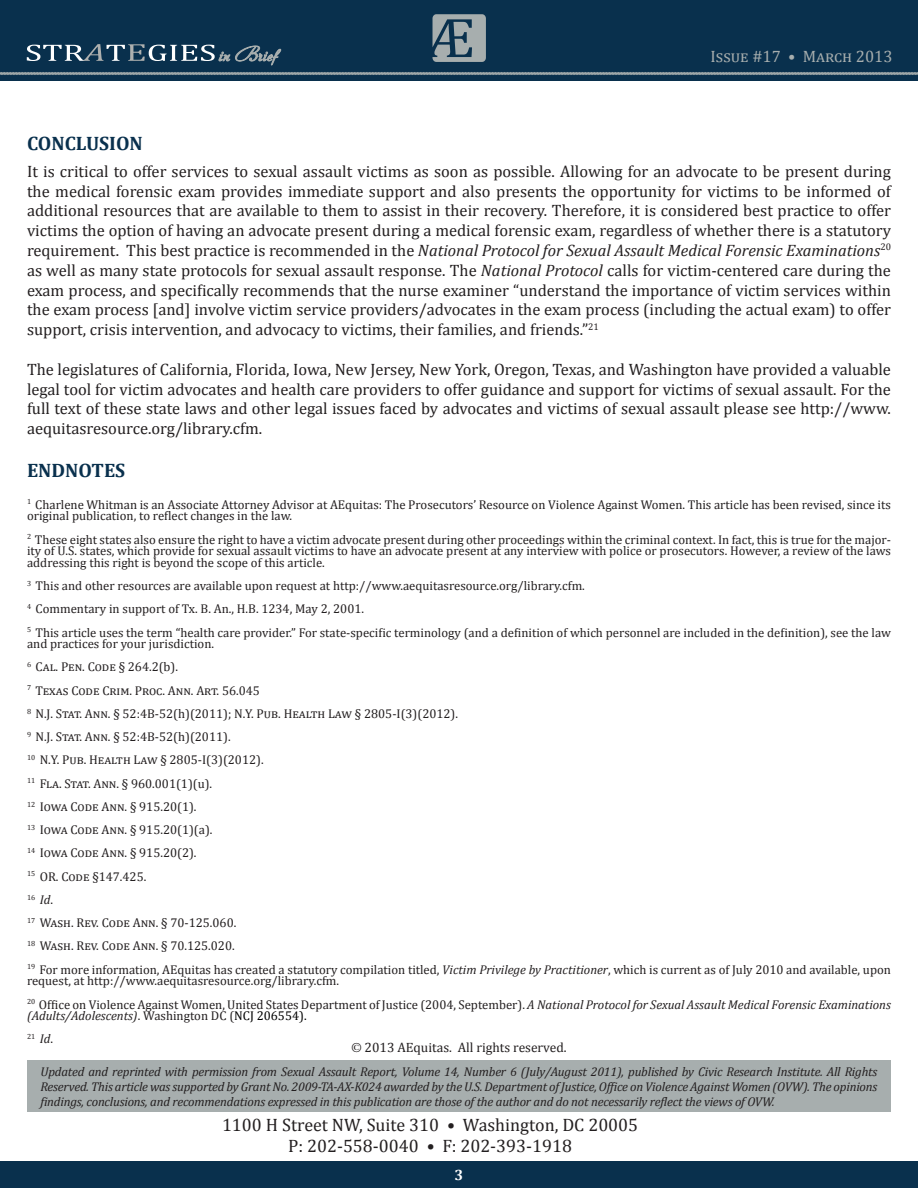
<style>
.page{position:relative;width:918px;height:1188px;background:#fff}
.page>*{position:absolute;margin:0;border:0;box-sizing:border-box;transform-origin:0 0}
.t1{font:700 19.5px "Cambria";color:#09304d}
.t2{font:18px "Cambria";color:#231f20}
.t3{font:16.5px/19.8px "Cambria";color:#231f20;text-align:justify}
.t4{font:16.5px "Cambria";color:#a7aeae}
.t5{font:700 15px "Cambria";color:#fff}
.t6{font:13.5px "Cambria";color:#231f20}
.Endnote_text{font:12.75px/11.7px "Cambria";color:#231f20}
.t7{font:italic 12.75px/15px "Cambria";letter-spacing:-.015em;color:#231f20;text-align:justify}
.Endnote_text-2{font:7.5px "Cambria";color:#231f20}
.s1{font-style:italic}
.s2{font-style:italic;font-size:12.75px}
.s3{font-size:12.75px}
.s4{color:#000}
.s5{font-family:"Times"}
</style>
<div class="page">
<div style="left:0;top:0;width:918px;height:81px;background:#09304d"></div>
<svg style="left:0;top:72px;width:918px;height:3px;background:#88959a"></svg>
<img style="left:432px;top:14px;width:54px;height:48px">
<div style="left:0;top:1161px;width:918px;height:27px;background:#09304d"></div>
<svg style="left:27px;top:44px;width:254px;height:21px"></svg>
<div style="left:27px;top:1060px;width:864px;height:52px;background:#a7aeae"></div>
<p class="t4" style="left:711px;top:46px;width:183px">Issue #17 • March 2013</p>
<p class="t1" style="left:27px;top:130px;width:117px">CONCLUSION</p>
<p class="t3" style="left:27px;top:161px;width:866px">It is critical to offer services to sexual assault victims as soon as possible. Allowing for an advocate to be present during the medical forensic exam provides immediate support and also presents the opportunity for victims to be informed of additional resources that are available to them to assist in their recovery. Therefore, it is considered best practice to offer victims the option of having an advocate present during a medical forensic exam, regardless of whether there is a statutory requirement. This best practice is recommended in the <span class="s1">National Protocol for Sexual Assault Medical Forensic Examinations</span><sup>20 </sup>as well as many state protocols for sexual assault response. The <span class="s1">National Protocol</span> calls for victim-centered care during the exam process, and specifically recommends that the nurse examiner “understand the importance of victim services within the exam process [and] involve victim service providers/advocates in the exam process (including the actual exam) to offer support, crisis intervention, and advocacy to victims, their families, and friends.”<sup>21</sup></p>
<p class="t3" style="left:27px;top:359px;width:866px">The legislatures of California, Florida, Iowa, New Jersey, New York, Oregon, Texas, and Washington have provided a valuable legal tool for victim advocates and health care providers to offer guidance and support for victims of sexual assault. For the full text of these state laws and other legal issues faced by advocates and victims of sexual assault please see http://www. aequitasresource.org/library.cfm.</p>
<p class="t1" style="left:27px;top:457px;width:100px">ENDNOTES</p>
<p class="Endnote_text" style="left:27px;top:498px;width:865px"><sup>1</sup> Charlene Whitman is an Associate Attorney Advisor at AEquitas: The Prosecutors’ Resource on Violence Against Women. This article has been revised, since its original publication, to reflect changes in the law.</p>
<p class="Endnote_text" style="left:27px;top:533px;width:866px;text-align:justify"><sup>2</sup> These eight states also ensure the right to have a victim advocate present during other proceedings within the criminal context. In fact, this is true for the major&shy;ity of U.S. states, which provide for sexual assault victims to have an advocate present at any interview with police or prosecutors. However, a review of the laws addressing this right is beyond the scope of this article.</p>
<p class="Endnote_text" style="left:27px;top:580px;width:559px"><sup>3</sup> This and other resources are available upon request at http://www.aequitasresource.org/library.cfm.</p>
<p class="Endnote_text" style="left:27px;top:603px;width:339px"><sup>4</sup> Commentary in support of Tx. B. An., H.B. 1234, May 2, 2001.</p>
<p class="Endnote_text" style="left:27px;top:626px;width:865px"><sup>5</sup> This article uses the term “health care provider.” For state-specific terminology (and a definition of which personnel are included in the definition), see the law and practices for your jurisdiction.</p>
<p class="Endnote_text" style="left:27px;top:661px;width:153px"><sup>6</sup> Cal. Pen. Code § 264.2(b).</p>
<p class="Endnote_text" style="left:27px;top:684px;width:234px"><sup>7</sup> Texas Code Crim. Proc. Ann. Art. 56.045</p>
<p class="Endnote_text" style="left:27px;top:708px;width:433px"><sup>8</sup> N.J. Stat. Ann. § 52:4B-52(h)(2011); N.Y. Pub. Health Law § 2805-I(3)(2012).</p>
<p class="Endnote_text" style="left:27px;top:731px;width:205px"><sup>9</sup> N.J. Stat. Ann. § 52:4B-52(h)(2011).</p>
<p class="Endnote_text" style="left:27px;top:754px;width:238px"><sup>10</sup> N.Y. Pub. Health Law § 2805-I(3)(2012).</p>
<p class="Endnote_text" style="left:27px;top:777px;width:187px"><sup>11</sup> Fla. Stat. Ann. § 960.001(1)(u).</p>
<p class="Endnote_text" style="left:27px;top:801px;width:171px"><sup>12</sup> Iowa Code Ann. § 915.20(1).</p>
<p class="Endnote_text" style="left:27px;top:824px;width:187px"><sup>13</sup> Iowa Code Ann. § 915.20(1)(a).</p>
<p class="Endnote_text" style="left:27px;top:847px;width:171px"><sup>14</sup> Iowa Code Ann. § 915.20(2).</p>
<p class="Endnote_text" style="left:27px;top:870px;width:121px"><sup>15</sup> OR. Code §147.425.</p>
<p class="Endnote_text-2" style="left:27px;top:893px;width:28px">16 <span class="s2">Id</span><span class="s3">.</span></p>
<p class="Endnote_text" style="left:27px;top:917px;width:211px"><sup>17</sup> Wash. Rev. Code Ann. § 70-125.060.</p>
<p class="Endnote_text" style="left:27px;top:940px;width:209px"><sup>18</sup> Wash. Rev. Code Ann. § 70.125.020.</p>
<p class="Endnote_text" style="left:27px;top:963px;width:865px"><sup>19</sup> For more information, AEquitas has created a statutory compilation titled, <span class="s1">Victim Privilege by Practitioner</span>, which is current as of July 2010 and available, upon request, at http://www.aequitasresource.org/library.cfm.</p>
<p class="Endnote_text" style="left:27px;top:998px;width:866px"><sup>20</sup> Office on Violence Against Women, United States Department of Justice (2004, September). <span class="s1">A National Protocol for Sexual Assault Medical Forensic Examinations (Adults/Adolescents)</span>. Washington DC (<span class="s4">NCJ 206554).</span></p>
<p class="Endnote_text-2" style="left:27px;top:1032px;width:28px">21 <span class="s2">Id</span><span class="s3">.</span></p>
<p class="t6" style="left:351px;top:1039px;width:217px"><span class="s5">©</span> 2013 AEquitas. All rights reserved.</p>
<p class="t7" style="left:40px;top:1064px;width:838px">Updated and reprinted with permission from Sexual Assault Report, Volume 14, Number 6 (July/August 2011), published by Civic Research Institute. All Rights Reserved. This article was supported by Grant No. 2009-TA-AX-K024 awarded by the U.S. Department of Justice, Office on Violence Against Women (OVW). The opinions findings, conclusions, and recommendations expressed in this publication are those of the author and do not necessarily reflect the views of OVW.</p>
<p class="t2" style="left:222px;top:1114px;width:418px">1100 H Street NW, Suite 310 • Washington, DC 20005</p>
<p class="t2" style="left:288px;top:1136px;width:285px">P: 202-558-0040 • F: 202-393-1918</p>
<p class="t5" style="left:455px;top:1165px;width:10px">3</p>
</div>
